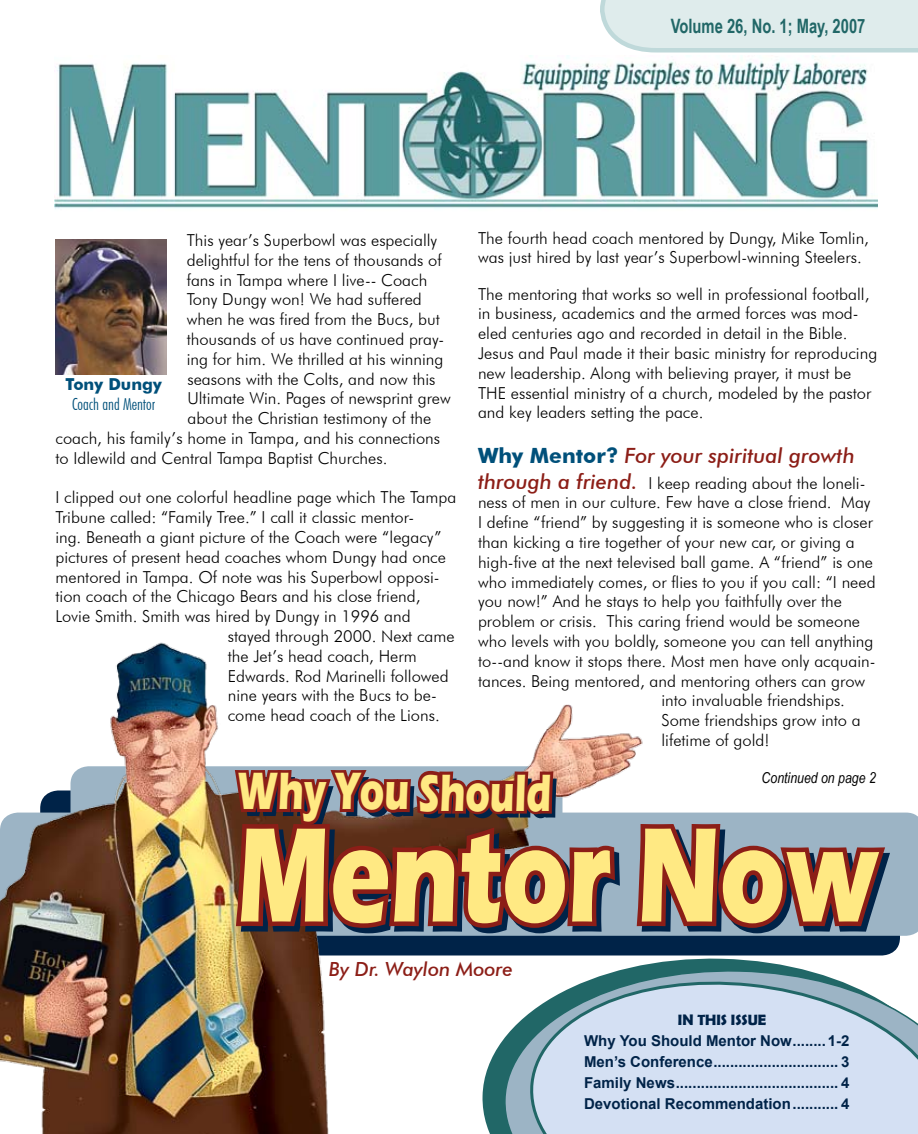
<style>
.page{position:relative;width:918px;height:1134px;background:#fff}
.page>*{position:absolute;margin:0;border:0;box-sizing:border-box;transform-origin:0 0}
.t1{font:700 139.5px "Eras ITC";color:#ffe983;scale:.73 1}
.t2{font:700 54px "Eras ITC";color:#ffe983;scale:.7 1}
.t3{font:italic 500 21px "Futura BT";color:#8c1e17}
.t4{font:700 19.8px "Arial Narrow";color:#216767;scale:.91 1}
.t5{font:italic 500 19.5px "Futura BT";color:#8c1e17}
.t6{font:300 16.5px/19.8px "Futura BT";color:#000}
.t7{font:300 condensed 16.5px "Futura BT";color:#00507a}
.t8{font:700 16.5px "Futura BT";color:#00507a}
.t9{font:700 15px/21px "Arial";color:#002348;text-align:justify}
.t10{font:italic 15px "Arial Narrow";color:#000}
.t11{font:700 15px "Berlin Sans FB Demi";color:#002348}
.s1{font-weight:700;font-style:normal;color:#00507a}
.s2{font-weight:500;font-style:italic;font-size:21px;color:#8c1e17}
</style>
<div class="page">
<img style="left:56px;top:239px;width:110px;height:136px">
<div style="left:232px;top:902px;width:668px;height:54px;background:#002348;border-radius:18px"></div>
<div style="left:649px;top:813px;width:269px;height:123px;background:#9cb4c5"></div>
<img style="left:54px;top:56px;width:824px;height:153px">
<svg style="left:600px;top:0;width:318px;height:53px;background:#ddeaeb"></svg>
<svg style="left:649px;top:954px;width:240px;height:12px"></svg>
<svg style="left:649px;top:970px;width:269px;height:164px;background:#c9d8e9"></svg>
<img style="left:0;top:642px;width:649px;height:492px">
<svg style="left:231px;top:642px;width:394px;height:428px"></svg>
<svg style="left:632px;top:815px;width:264px;height:134px;background:#705f6d"></svg>
<p class="t4" style="left:671px;top:11px;width:216px">Volume 26, No. 1; May, 2007</p>
<p class="t6" style="left:187px;top:230px;width:252px">This year’s Superbowl was especially</p>
<p class="t6" style="left:187px;top:250px;width:256px">delightful for the tens of thousands of</p>
<p class="t6" style="left:187px;top:270px;width:242px">fans in Tampa where I live-- Coach</p>
<p class="t6" style="left:187px;top:290px;width:237px">Tony Dungy won! We had suffered</p>
<p class="t6" style="left:187px;top:309px;width:255px">when he was fired from the Bucs, but</p>
<p class="t6" style="left:187px;top:329px;width:259px">thousands of us have continued pray-</p>
<p class="t6" style="left:187px;top:349px;width:258px">ing for him. We thrilled at his winning</p>
<p class="t6" style="left:187px;top:369px;width:250px">seasons with the Colts, and now this</p>
<p class="t6" style="left:187px;top:389px;width:265px">Ultimate Win. Pages of newsprint grew</p>
<p class="t6" style="left:187px;top:408px;width:245px">about the Christian testimony of the</p>
<p class="t6" style="left:56px;top:428px;width:386px">coach, his family’s home in Tampa, and his connections</p>
<p class="t6" style="left:56px;top:448px;width:333px">to Idlewild and Central Tampa Baptist Churches.</p>
<p class="t6" style="left:56px;top:488px;width:402px">I clipped out one colorful headline page which The Tampa</p>
<p class="t6" style="left:56px;top:507px;width:360px">Tribune called: “Family Tree.” I call it classic mentor-</p>
<p class="t6" style="left:56px;top:527px;width:388px">ing. Beneath a giant picture of the Coach were “legacy”</p>
<p class="t6" style="left:56px;top:547px;width:392px">pictures of present head coaches whom Dungy had once</p>
<p class="t6" style="left:56px;top:567px;width:386px">mentored in Tampa. Of note was his Superbowl opposi-</p>
<p class="t6" style="left:56px;top:587px;width:367px">tion coach of the Chicago Bears and his close friend,</p>
<p class="t6" style="left:56px;top:606px;width:357px">Lovie Smith. Smith was hired by Dungy in 1996 and</p>
<p class="t6" style="left:228px;top:626px;width:228px">stayed through 2000. Next came</p>
<p class="t6" style="left:228px;top:646px;width:190px">the Jet’s head coach, Herm</p>
<p class="t6" style="left:228px;top:666px;width:222px">Edwards. Rod Marinelli followed</p>
<p class="t6" style="left:228px;top:686px;width:211px">nine years with the Bucs to be-</p>
<p class="t6" style="left:228px;top:705px;width:213px">come head coach of the Lions.</p>
<p class="t8" style="left:66px;top:374px;width:98px">Tony Dungy</p>
<p class="t7" style="left:72px;top:394px;width:85px">Coach and Mentor</p>
<p class="t6" style="left:478px;top:228px;width:392px">The fourth head coach mentored by Dungy, Mike Tomlin, was just hired by last year’s Superbowl-winning Steelers.</p>
<p class="t6" style="left:478px;top:284px;width:401px">The mentoring that works so well in professional football, in business, academics and the armed forces was mod&shy;eled centuries ago and recorded in detail in the Bible.<br>Jesus and Paul made it their basic ministry for reproducing new leadership. Along with believing prayer, it must be THE essential ministry of a church, modeled by the pastor and key leaders setting the pace.</p>
<p class="t3" style="left:478px;top:443px;width:378px"><span class="s1">Why Mentor?</span> For your spiritual growth</p>
<p class="t6" style="left:478px;top:473px;width:389px"><span class="s2">through a friend.</span> I keep reading about the loneli-</p>
<p class="t6" style="left:478px;top:493px;width:394px">ness of men in our culture. Few have a close friend. May</p>
<p class="t6" style="left:478px;top:512px;width:396px">I define “friend” by suggesting it is someone who is closer</p>
<p class="t6" style="left:478px;top:532px;width:378px">than kicking a tire together of your new car, or giving a</p>
<p class="t6" style="left:478px;top:552px;width:397px">high-five at the next televised ball game. A “friend” is one</p>
<p class="t6" style="left:478px;top:572px;width:399px">who immediately comes, or flies to you if you call: “I need</p>
<p class="t6" style="left:478px;top:592px;width:365px">you now!” And he stays to help you faithfully over the</p>
<p class="t6" style="left:478px;top:611px;width:384px">problem or crisis. This caring friend would be someone</p>
<p class="t6" style="left:478px;top:631px;width:397px">who levels with you boldly, someone you can tell anything</p>
<p class="t6" style="left:478px;top:651px;width:399px">to--and know it stops there. Most men have only acquain-</p>
<p class="t6" style="left:478px;top:671px;width:389px">tances. Being mentored, and mentoring others can grow</p>
<p class="t6" style="left:662px;top:691px;width:185px">into invaluable friendships.</p>
<p class="t6" style="left:662px;top:710px;width:201px">Some friendships grow into a</p>
<p class="t6" style="left:662px;top:730px;width:110px">lifetime of gold!</p>
<p class="t10" style="left:762px;top:768px;width:116px">Continued on page 2</p>
<h2 class="t2" style="left:237px;top:761px;width:451px">Why You Should</h2>
<h1 class="t1" style="left:237px;top:795px;width:879px">Mentor Now</h1>
<p class="t5" style="left:329px;top:957px;width:186px">By Dr. Waylon Moore</p>
<p class="t11" style="left:678px;top:1011px;width:90px">IN THIS ISSUE</p>
<p class="t9" style="left:584px;top:1031px;width:267px">Why You Should Mentor Now........1-2<br>Men’s Conference.............................. 3<br>Family News....................................... 4<br>Devotional Recommendation........... 4</p>
</div>
